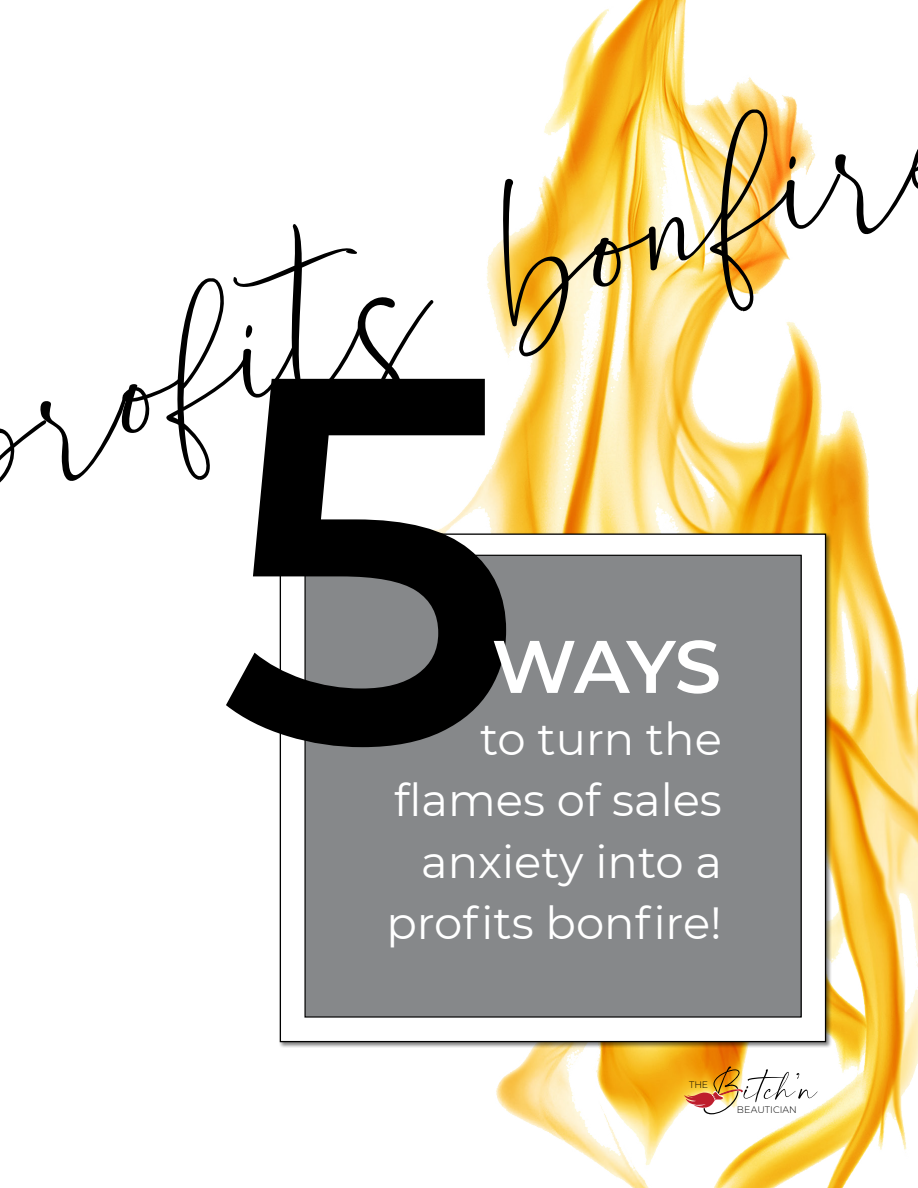
<style>
.page{position:relative;width:918px;height:1188px;background:#fff}
.page>*{position:absolute;margin:0;border:0;box-sizing:border-box;transform-origin:0 0}
.t1{font:600 518.85px "Montserrat";color:#000}
.t2{font:313.65px "Southland";color:#000}
.t3{font:600 74.25px "Montserrat";color:#fff}
.t4{font:66.3px "La Beauties";color:#000}
.t5{font:45px/61.5px "Montserrat";color:#fff;text-align:right}
.t6{font:300 9.45px "Montserrat";color:#000}
</style>
<div class="page">
<img style="left:431px;top:0;width:487px;height:1188px">
<div style="left:278px;top:532px;width:554px;height:516px;background:#000;opacity:.49"></div>
<div style="left:280px;top:534px;width:546px;height:508px;background:#fff"></div>
<div style="left:305px;top:555px;width:496px;height:462px;background:#86888a"></div>
<svg style="left:684px;top:1087px;width:59px;height:26px"></svg>
<svg style="left:752px;top:1100px;width:15px;height:14px"></svg>
<h2 class="t2" style="left:-87px;top:282px;width:1001px;rotate:-17deg">profits bonfir</h2>
<h1 class="t1" style="left:219px;top:190px;width:304px">5</h1>
<h3 class="t3" style="left:492px;top:614px;width:231px">WAYS</h3>
<p class="t5" style="left:386px;top:706px;width:337px">to turn the flames of sales anxiety into a profits bonfire!</p>
<h3 class="t4" style="left:702px;top:1060px;width:117px">Bitch’n</h3>
<p class="t6" style="left:689px;top:1078px;width:21px">THE</p>
<p class="t6" style="left:737px;top:1103px;width:62px">BEAUTICIAN</p>
</div>
